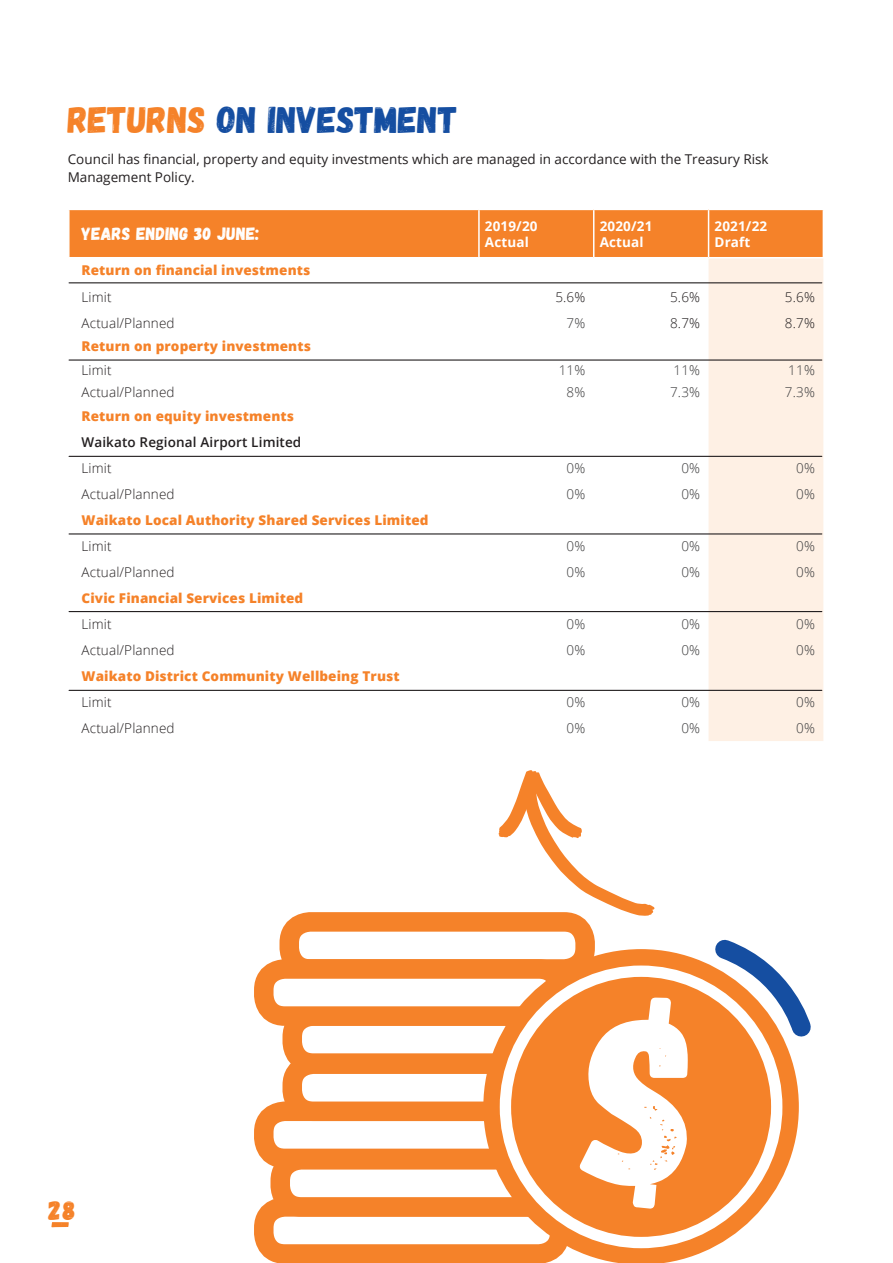
<style>
.page{position:relative;width:893px;height:1263px;background:#fff}
.page>*{position:absolute;margin:0;border:0;box-sizing:border-box;transform-origin:0 0}
.t1{font:37.5px "Gagalin";color:#154ea1}
.t2{font:27px "Gagalin";color:#f58229}
.t3{font:18px "Gagalin";letter-spacing:.01em;color:#fff}
.t4{font:800 13.5px "Open Sans";letter-spacing:.01em;color:#f58229}
.t5{font:300 13.5px "Open Sans";letter-spacing:.01em;color:#231f20}
.t6{font:13.5px/18px "Open Sans";color:#231f20}
.t7{font:300 13.5px "Open Sans";color:#3e3e3f}
.t8{font:700 13.5px/16.2px "Open Sans";letter-spacing:.01em;color:#fff}
.t9{font:600 13.5px "Open Sans";letter-spacing:.01em;color:#231f20}
.s1{color:#f58229}
</style>
<div class="page">
<div style="left:279px;top:912px;width:316px;height:67px;border:20px solid #f58229;border-radius:21px"></div>
<div style="left:70px;top:210px;width:753px;height:47px;background:#f58229"></div>
<div style="left:709px;top:258px;width:114px;height:483px;background:#fef0e4"></div>
<hr style="left:478px;top:210px;width:2px;height:47px;background:#fff">
<hr style="left:593px;top:210px;width:1px;height:47px;background:#fff">
<hr style="left:708px;top:210px;width:1px;height:47px;background:#fff">
<hr style="left:69px;top:282px;width:753px;height:1px;background:#231f20">
<hr style="left:69px;top:359px;width:753px;height:2px;background:#231f20">
<hr style="left:69px;top:456px;width:753px;height:1px;background:#231f20">
<hr style="left:69px;top:533px;width:753px;height:1px;background:#231f20">
<hr style="left:69px;top:611px;width:753px;height:1px;background:#231f20">
<hr style="left:69px;top:690px;width:753px;height:1px;background:#231f20">
<svg style="left:498px;top:770px;width:157px;height:146px"></svg>
<div style="left:254px;top:1197px;width:315px;height:66px;border:20px solid #f58229;border-radius:21px"></div>
<div style="left:254px;top:1101px;width:315px;height:67px;border:20px solid #f58229;border-radius:21px"></div>
<div style="left:282px;top:1006px;width:316px;height:67px;border:20px solid #f58229;border-radius:21px"></div>
<div style="left:254px;top:959px;width:315px;height:67px;border:20px solid #f58229;border-radius:21px"></div>
<div style="left:282px;top:1054px;width:316px;height:67px;border:20px solid #f58229;border-radius:21px"></div>
<div style="left:270px;top:1150px;width:316px;height:67px;border:20px solid #f58229;border-radius:21px"></div>
<svg style="left:483px;top:949px;width:316px;height:314px;fill:#f58229"></svg>
<svg style="left:579px;top:997px;width:110px;height:212px"></svg>
<div style="left:500px;top:965px;width:282px;height:283px;border:11px solid #fff;border-radius:50%"></div>
<svg style="left:700px;top:939px;width:111px;height:107px"></svg>
<svg style="left:51px;top:1222px;width:18px;height:5px"></svg>
<h1 class="t1" style="left:68px;top:97px;width:391px"><span class="s1">RETURNS</span> ON INVESTMENT</h1>
<p class="t6" style="left:68px;top:149px;width:702px">Council has financial, property and equity investments which are managed in accordance with the Treasury Risk<br>Management Policy.</p>
<h3 class="t3" style="left:82px;top:222px;width:179px">YEARS ENDING 30 JUNE:</h3>
<p class="t8" style="left:485px;top:217px;width:54px">2019/20<br>Actual</p>
<p class="t8" style="left:600px;top:217px;width:54px">2020/21<br>Actual</p>
<p class="t8" style="left:715px;top:217px;width:54px">2021/22<br>Draft</p>
<p class="t4" style="left:82px;top:260px;width:230px">Return on financial investments</p>
<p class="t5" style="left:82px;top:288px;width:32px">Limit</p>
<p class="t5" style="left:555px;top:288px;width:31px">5.6%</p>
<p class="t5" style="left:670px;top:288px;width:31px">5.6%</p>
<p class="t5" style="left:785px;top:288px;width:31px">5.6%</p>
<p class="t5" style="left:82px;top:313px;width:95px">Actual/Planned</p>
<p class="t7" style="left:566px;top:313px;width:20px">7%</p>
<p class="t5" style="left:670px;top:313px;width:31px">8.7%</p>
<p class="t5" style="left:785px;top:313px;width:31px">8.7%</p>
<p class="t4" style="left:82px;top:336px;width:231px">Return on property investments</p>
<p class="t5" style="left:82px;top:361px;width:32px">Limit</p>
<p class="t7" style="left:559px;top:361px;width:28px">11%</p>
<p class="t7" style="left:673px;top:361px;width:28px">11%</p>
<p class="t7" style="left:788px;top:361px;width:28px">11%</p>
<p class="t5" style="left:82px;top:383px;width:95px">Actual/Planned</p>
<p class="t7" style="left:566px;top:383px;width:20px">8%</p>
<p class="t7" style="left:670px;top:383px;width:31px">7.3%</p>
<p class="t7" style="left:785px;top:383px;width:31px">7.3%</p>
<p class="t4" style="left:82px;top:406px;width:214px">Return on equity investments</p>
<p class="t9" style="left:82px;top:432px;width:221px">Waikato Regional Airport Limited</p>
<p class="t5" style="left:82px;top:458px;width:32px">Limit</p>
<p class="t7" style="left:566px;top:458px;width:20px">0%</p>
<p class="t7" style="left:681px;top:458px;width:20px">0%</p>
<p class="t7" style="left:796px;top:458px;width:20px">0%</p>
<p class="t5" style="left:82px;top:484px;width:95px">Actual/Planned</p>
<p class="t7" style="left:566px;top:484px;width:20px">0%</p>
<p class="t7" style="left:681px;top:484px;width:20px">0%</p>
<p class="t7" style="left:796px;top:484px;width:20px">0%</p>
<p class="t4" style="left:82px;top:510px;width:348px">Waikato Local Authority Shared Services Limited</p>
<p class="t5" style="left:82px;top:537px;width:32px">Limit</p>
<p class="t7" style="left:566px;top:537px;width:20px">0%</p>
<p class="t7" style="left:681px;top:537px;width:20px">0%</p>
<p class="t7" style="left:796px;top:537px;width:20px">0%</p>
<p class="t5" style="left:82px;top:563px;width:95px">Actual/Planned</p>
<p class="t7" style="left:566px;top:563px;width:20px">0%</p>
<p class="t7" style="left:681px;top:563px;width:20px">0%</p>
<p class="t7" style="left:796px;top:563px;width:20px">0%</p>
<p class="t4" style="left:82px;top:588px;width:223px">Civic Financial Services Limited</p>
<p class="t5" style="left:82px;top:615px;width:32px">Limit</p>
<p class="t7" style="left:566px;top:615px;width:20px">0%</p>
<p class="t7" style="left:681px;top:615px;width:20px">0%</p>
<p class="t7" style="left:796px;top:615px;width:20px">0%</p>
<p class="t5" style="left:82px;top:641px;width:95px">Actual/Planned</p>
<p class="t7" style="left:566px;top:641px;width:20px">0%</p>
<p class="t7" style="left:681px;top:641px;width:20px">0%</p>
<p class="t7" style="left:796px;top:641px;width:20px">0%</p>
<p class="t4" style="left:82px;top:666px;width:320px">Waikato District Community Wellbeing Trust</p>
<p class="t5" style="left:82px;top:693px;width:32px">Limit</p>
<p class="t7" style="left:566px;top:693px;width:20px">0%</p>
<p class="t7" style="left:681px;top:693px;width:20px">0%</p>
<p class="t7" style="left:796px;top:693px;width:20px">0%</p>
<p class="t5" style="left:82px;top:719px;width:95px">Actual/Planned</p>
<p class="t7" style="left:566px;top:719px;width:20px">0%</p>
<p class="t7" style="left:681px;top:719px;width:20px">0%</p>
<p class="t7" style="left:796px;top:719px;width:20px">0%</p>
<h2 class="t2" style="left:48px;top:1193px;width:29px">28</h2>
</div>
